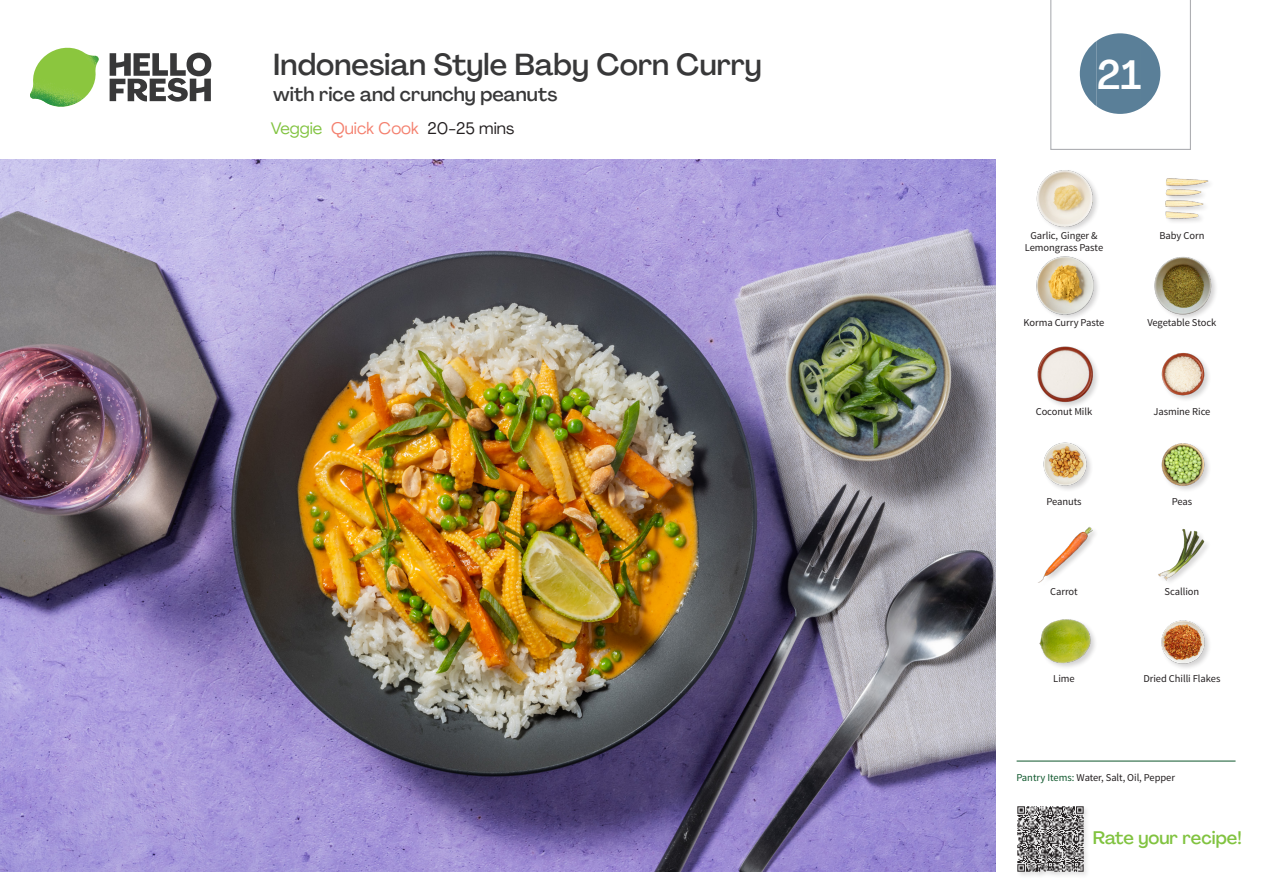
<style>
.page{position:relative;width:1263px;height:893px;background:#fff}
.page>*{position:absolute;margin:0;border:0;box-sizing:border-box;transform-origin:0 0}
._24_Recipe_Nr_Bag{font:500 40.5px "Agrandir";color:#fff}
._15_Titel_UK{font:500 30px "Agrandir";color:#383839}
._15_Titel_UK-2{font:500 19.5px "Agrandir";color:#383839}
.t1{font:500 18px "Agrandir";color:#81c340}
._02_Box_Type{font:16.5px "Agrandir";color:#f4806e}
._18_FRONT_ingredients_UK{font:10.5px "Source Sans Pro";letter-spacing:-.005em;color:#231f20}
.t2{font:10.5px "Source Sans Variable";letter-spacing:-.005em;color:#231f20}
.s1{color:#81c340}
.s2{color:#231f20}
.s3{color:#fff}
.s4{font-family:"Source Sans Pro";color:#0e572c}
</style>
<div class="page">
<svg style="left:110px;top:53px;width:101px;height:49px"></svg>
<img style="left:30px;top:48px;width:69px;height:59px">
<img style="left:0;top:159px;width:995px;height:713px">
<hr style="left:1016px;top:761px;width:219px;height:1px;background:#0e572c">
<div style="left:1016px;top:805px;width:74px;height:74px;background:#f9f9f9"></div>
<img style="left:1017px;top:806px;width:69px;height:69px">
<img style="left:1165px;top:178px;width:45px;height:44px">
<div style="left:1035px;top:169px;width:65px;height:64px;background:#231f20;opacity:.2"></div>
<img style="left:1036px;top:170px;width:58px;height:57px">
<div style="left:1154px;top:256px;width:64px;height:65px;background:#231f20;opacity:.2"></div>
<img style="left:1154px;top:257px;width:58px;height:57px">
<div style="left:1035px;top:256px;width:66px;height:65px;background:#231f20;opacity:.2"></div>
<img style="left:1036px;top:257px;width:58px;height:57px">
<img style="left:1161px;top:352px;width:48px;height:48px">
<div style="left:1037px;top:346px;width:63px;height:63px;background:#231f20;opacity:.2"></div>
<img style="left:1037px;top:346px;width:57px;height:57px">
<img style="left:1161px;top:443px;width:48px;height:47px">
<img style="left:1043px;top:442px;width:48px;height:48px">
<img style="left:1158px;top:529px;width:50px;height:53px">
<img style="left:1038px;top:527px;width:56px;height:56px">
<img style="left:1161px;top:620px;width:48px;height:48px">
<img style="left:1039px;top:619px;width:55px;height:48px">
<svg style="left:1050px;top:0;width:141px;height:150px"></svg>
<p class="_15_Titel_UK" style="left:273px;top:46px;width:490px">Indonesian Style Baby Corn Curry</p>
<p class="_15_Titel_UK-2" style="left:273px;top:82px;width:286px">with rice and crunchy peanuts</p>
<p class="_02_Box_Type" style="left:271px;top:118px;width:245px"><span class="s1">Veggie</span> Quick Cook <span class="s2">20-25 mins</span></p>
<p class="_24_Recipe_Nr_Bag" style="left:1097px;top:50px;width:46px">21</p>
<p class="_18_FRONT_ingredients_UK" style="left:1030px;top:229px;width:69px">Garlic,<span class="s3">,</span>Ginger &amp;</p>
<p class="_18_FRONT_ingredients_UK" style="left:1159px;top:229px;width:46px">Baby Corn</p>
<p class="_18_FRONT_ingredients_UK" style="left:1025px;top:241px;width:80px">Lemongrass Paste</p>
<p class="_18_FRONT_ingredients_UK" style="left:1023px;top:316px;width:82px">Korma Curry Paste</p>
<p class="_18_FRONT_ingredients_UK" style="left:1147px;top:316px;width:71px">Vegetable Stock</p>
<p class="_18_FRONT_ingredients_UK" style="left:1036px;top:405px;width:58px">Coconut Milk</p>
<p class="_18_FRONT_ingredients_UK" style="left:1153px;top:405px;width:59px">Jasmine Rice</p>
<p class="_18_FRONT_ingredients_UK" style="left:1046px;top:495px;width:37px">Peanuts</p>
<p class="_18_FRONT_ingredients_UK" style="left:1172px;top:495px;width:22px">Peas</p>
<p class="_18_FRONT_ingredients_UK" style="left:1050px;top:585px;width:29px">Carrot</p>
<p class="_18_FRONT_ingredients_UK" style="left:1164px;top:585px;width:36px">Scallion</p>
<p class="_18_FRONT_ingredients_UK" style="left:1053px;top:672px;width:23px">Lime</p>
<p class="_18_FRONT_ingredients_UK" style="left:1143px;top:672px;width:79px">Dried Chilli Flakes</p>
<p class="t2" style="left:1016px;top:771px;width:160px"><span class="s4">Pantry Items:</span> Water, Salt, Oil, Pepper</p>
<h3 class="t1" style="left:1093px;top:827px;width:150px">Rate your recipe!</h3>
</div>
